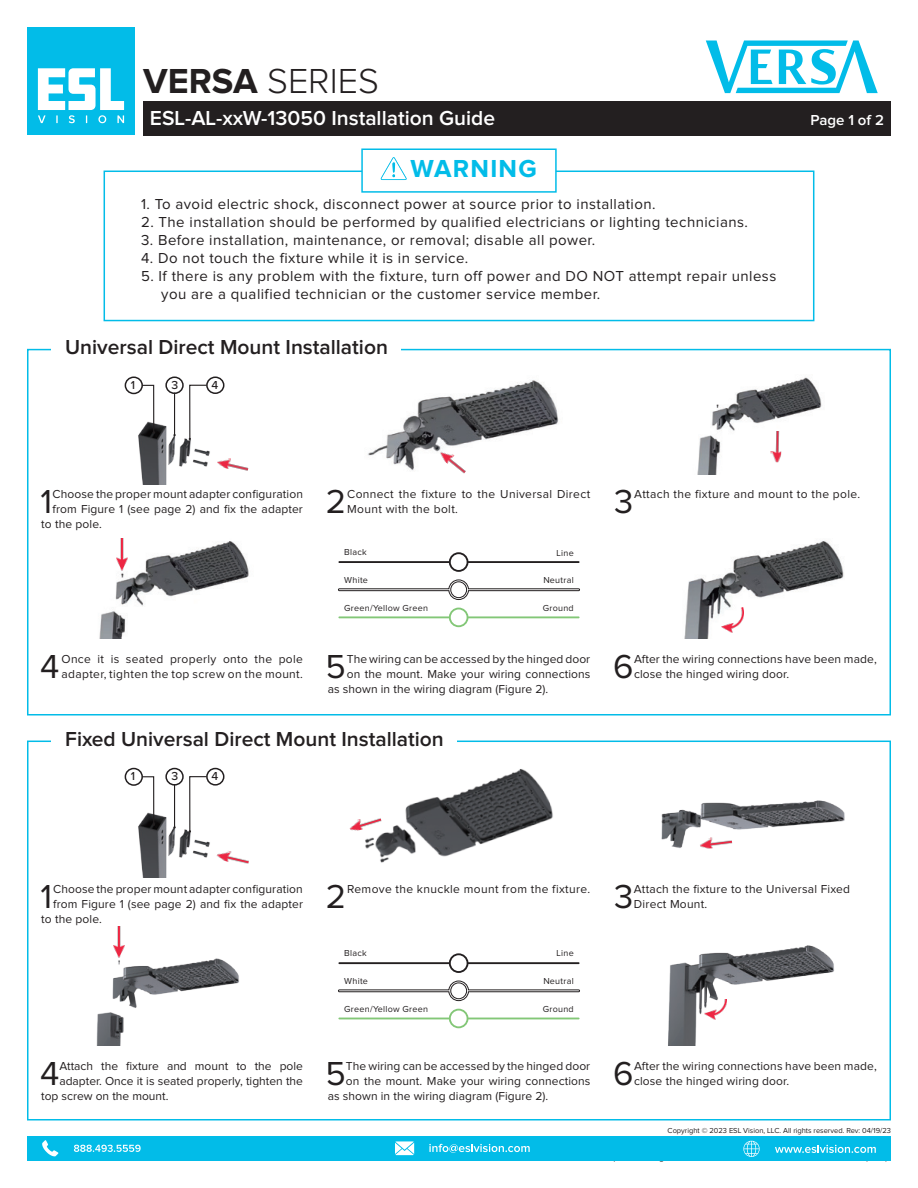
<style>
.page{position:relative;width:918px;height:1188px;background:#fff}
.page>*{position:absolute;margin:0;border:0;box-sizing:border-box;transform-origin:0 0}
.t1{font:300 36px "Proxima Nova";color:#231f20}
.text-body_9pt{font:34.5px "Proxima Nova";color:#231f20}
.t2{font:700 25.5px "Proxima Nova";letter-spacing:.05em;color:#02bce8}
.subhead_left_14pt{font:600 21px "Proxima Nova";color:#231f20}
.t3{font:600 21px "Proxima Nova";color:#fff}
.t4{font:15px/18px "Proxima Nova";letter-spacing:.03em;color:#231f20}
.t5{font:600 15px "Proxima Nova";color:#fff}
.text-body_9pt-2{font:12px/15px "Proxima Nova";letter-spacing:.01em;color:#231f20}
.text-body_9pt-3{font:12px/15px "Proxima Nova";letter-spacing:.03em;color:#231f20}
.caption_8pt{font:500 12px "Proxima Nova";color:#231f20}
.text-body_10pt{font:9px "Proxima Nova";letter-spacing:.03em;color:#231f20}
.t6{font:7.5px "Proxima Nova";color:#231f20}
.s1{font-weight:700}
</style>
<div class="page">
<div style="left:104px;top:171px;width:710px;height:150px;border:2px solid #02bce8"></div>
<div style="left:361px;top:148px;width:196px;height:45px;background:#fff;border:2px solid #02bce8"></div>
<svg style="left:381px;top:157px;width:26px;height:23px"></svg>
<svg style="left:706px;top:41px;width:172px;height:52px"></svg>
<div style="left:27px;top:1136px;width:864px;height:25px;background:#02bce8"></div>
<div style="left:143px;top:101px;width:748px;height:35px;background:#231f20"></div>
<svg style="left:27px;top:27px;width:108px;height:108px"></svg>
<svg style="left:42px;top:1140px;width:16px;height:16px"></svg>
<svg style="left:74px;top:1145px;width:67px;height:7px"></svg>
<svg style="left:395px;top:1141px;width:19px;height:14px"></svg>
<svg style="left:429px;top:1144px;width:101px;height:9px"></svg>
<svg style="left:743px;top:1141px;width:17px;height:16px"></svg>
<svg style="left:775px;top:1145px;width:101px;height:8px"></svg>
<img style="left:138px;top:412px;width:72px;height:73px">
<img style="left:138px;top:802px;width:72px;height:76px">
<img style="left:99px;top:541px;width:150px;height:98px">
<img style="left:96px;top:958px;width:143px;height:87px">
<img style="left:367px;top:380px;width:192px;height:91px">
<img style="left:365px;top:769px;width:188px;height:94px">
<img style="left:697px;top:377px;width:125px;height:97px">
<img style="left:661px;top:800px;width:184px;height:48px">
<img style="left:684px;top:540px;width:160px;height:99px">
<img style="left:668px;top:945px;width:166px;height:100px">
<img style="left:349px;top:813px;width:33px;height:20px">
<img style="left:699px;top:835px;width:33px;height:14px">
<img style="left:217px;top:458px;width:32px;height:13px">
<img style="left:216px;top:851px;width:33px;height:13px">
<img style="left:117px;top:539px;width:10px;height:31px">
<img style="left:114px;top:927px;width:11px;height:31px">
<img style="left:721px;top:608px;width:22px;height:25px">
<img style="left:705px;top:999px;width:22px;height:21px">
<img style="left:438px;top:448px;width:31px;height:26px">
<img style="left:770px;top:431px;width:12px;height:31px">
<svg style="left:338px;top:953px;width:242px;height:20px"></svg>
<svg style="left:338px;top:980px;width:242px;height:21px"></svg>
<svg style="left:338px;top:1009px;width:242px;height:19px"></svg>
<div style="left:344px;top:949px;width:23px;height:8px;background:#fff"></div>
<div style="left:556px;top:949px;width:18px;height:8px;background:#fff"></div>
<div style="left:344px;top:977px;width:28px;height:9px;background:#fff"></div>
<div style="left:543px;top:977px;width:31px;height:7px;background:#fff"></div>
<div style="left:344px;top:1005px;width:98px;height:8px;background:#fff"></div>
<div style="left:543px;top:1005px;width:31px;height:7px;background:#fff"></div>
<svg style="left:338px;top:552px;width:242px;height:20px"></svg>
<svg style="left:338px;top:579px;width:242px;height:21px"></svg>
<svg style="left:338px;top:608px;width:242px;height:19px"></svg>
<div style="left:344px;top:548px;width:23px;height:7px;background:#fff"></div>
<div style="left:556px;top:548px;width:18px;height:8px;background:#fff"></div>
<div style="left:344px;top:576px;width:28px;height:8px;background:#fff"></div>
<div style="left:543px;top:576px;width:31px;height:7px;background:#fff"></div>
<div style="left:344px;top:604px;width:98px;height:8px;background:#fff"></div>
<div style="left:543px;top:604px;width:31px;height:7px;background:#fff"></div>
<div style="left:165px;top:377px;width:19px;height:17px;border:2px solid #231f20;border-radius:50%"></div>
<hr style="left:174px;top:393px;width:1px;height:42px;background:#231f20">
<div style="left:125px;top:377px;width:18px;height:17px;border:2px solid #231f20;border-radius:50%"></div>
<svg style="left:141px;top:384px;width:14px;height:50px"></svg>
<div style="left:206px;top:377px;width:18px;height:17px;border:2px solid #231f20;border-radius:50%"></div>
<svg style="left:189px;top:384px;width:19px;height:56px"></svg>
<div style="left:165px;top:768px;width:19px;height:18px;border:2px solid #231f20;border-radius:50%"></div>
<hr style="left:174px;top:784px;width:1px;height:43px;background:#231f20">
<div style="left:125px;top:768px;width:18px;height:18px;border:2px solid #231f20;border-radius:50%"></div>
<svg style="left:141px;top:776px;width:14px;height:50px"></svg>
<div style="left:206px;top:768px;width:18px;height:18px;border:2px solid #231f20;border-radius:50%"></div>
<svg style="left:189px;top:776px;width:19px;height:57px"></svg>
<h1 class="t1" style="left:143px;top:61px;width:237px"><span class="s1">VERSA</span> SERIES</h1>
<h3 class="t3" style="left:150px;top:106px;width:347px">ESL-AL-xxW-13050 Installation Guide</h3>
<p class="t5" style="left:811px;top:112px;width:75px">Page 1 of 2</p>
<h3 class="t2" style="left:411px;top:154px;width:128px">WARNING</h3>
<p class="t4" style="left:141px;top:195px;width:516px">1. To avoid electric shock, disconnect power at source prior to installation.</p>
<p class="t4" style="left:141px;top:213px;width:608px">2. The installation should be performed by qualified electricians or lighting technicians.</p>
<p class="t4" style="left:141px;top:231px;width:456px">3. Before installation, maintenance, or removal; disable all power.</p>
<p class="t4" style="left:141px;top:249px;width:329px">4. Do not touch the fixture while it is in service.</p>
<p class="t4" style="left:161px;top:267px;width:617px;text-indent:-20px">5. If there is any problem with the fixture, turn off power and DO NOT attempt repair unless you are a qualified technician or the customer service member.</p>
<p class="subhead_left_14pt" style="left:65px;top:335px;width:324px">Universal Direct Mount Installation</p>
<p class="caption_8pt" style="left:131px;top:376px;width:6px">1</p>
<p class="caption_8pt" style="left:171px;top:376px;width:8px">3</p>
<p class="caption_8pt" style="left:212px;top:376px;width:8px">4</p>
<p class="text-body_9pt" style="left:41px;top:483px;width:13px">1</p>
<p class="text-body_9pt-2" style="left:53px;top:487px;width:252px">Choose the proper mount adapter configuration</p>
<p class="text-body_9pt-2" style="left:53px;top:502px;width:252px">from Figure 1 (see page 2) and fix the adapter</p>
<p class="text-body_9pt-2" style="left:41px;top:517px;width:62px">to the pole.</p>
<p class="text-body_9pt" style="left:40px;top:647px;width:21px">4</p>
<p class="text-body_9pt-3" style="left:61px;top:651px;width:243px">Once it is seated properly onto the pole adapter, tighten the top screw on the mount.</p>
<p class="text-body_9pt" style="left:326px;top:483px;width:22px">2</p>
<p class="text-body_9pt-3" style="left:347px;top:487px;width:245px">Connect the fixture to the Universal Direct<br>Mount with the bolt.</p>
<p class="text-body_10pt" style="left:344px;top:547px;width:24px">Black</p>
<p class="text-body_10pt" style="left:556px;top:548px;width:19px">Line</p>
<p class="text-body_10pt" style="left:344px;top:575px;width:25px">White</p>
<p class="text-body_10pt" style="left:543px;top:575px;width:32px">Neutral</p>
<p class="text-body_10pt" style="left:344px;top:603px;width:85px">Green/Yellow Green</p>
<p class="text-body_10pt" style="left:543px;top:603px;width:32px">Ground</p>
<p class="text-body_9pt" style="left:325px;top:647px;width:22px">5</p>
<p class="text-body_9pt-2" style="left:347px;top:651px;width:245px">The wiring can be accessed by the hinged door</p>
<p class="text-body_9pt-2" style="left:347px;top:666px;width:245px">on the mount. Make your wiring connections</p>
<p class="text-body_9pt-2" style="left:328px;top:681px;width:222px">as shown in the wiring diagram (Figure 2).</p>
<p class="subhead_left_14pt" style="left:65px;top:727px;width:380px">Fixed Universal Direct Mount Installation</p>
<p class="caption_8pt" style="left:131px;top:767px;width:6px">1</p>
<p class="caption_8pt" style="left:171px;top:767px;width:8px">3</p>
<p class="caption_8pt" style="left:212px;top:767px;width:8px">4</p>
<p class="text-body_9pt" style="left:614px;top:483px;width:21px">3</p>
<p class="text-body_9pt-3" style="left:634px;top:487px;width:227px">Attach the fixture and mount to the pole.</p>
<p class="text-body_9pt" style="left:613px;top:647px;width:22px">6</p>
<p class="text-body_9pt-2" style="left:634px;top:651px;width:244px">After the wiring connections have been made, close the hinged wiring door.</p>
<p class="text-body_9pt" style="left:41px;top:877px;width:13px">1</p>
<p class="text-body_9pt-2" style="left:53px;top:881px;width:251px">Choose the proper mount adapter configuration</p>
<p class="text-body_9pt-2" style="left:53px;top:896px;width:251px">from Figure 1 (see page 2) and fix the adapter</p>
<p class="text-body_9pt-2" style="left:41px;top:911px;width:62px">to the pole.</p>
<p class="text-body_9pt" style="left:326px;top:877px;width:22px">2</p>
<p class="text-body_9pt-3" style="left:347px;top:881px;width:245px">Remove the knuckle mount from the fixture.</p>
<p class="text-body_9pt" style="left:614px;top:877px;width:21px">3</p>
<p class="text-body_9pt-2" style="left:634px;top:881px;width:218px">Attach the fixture to the Universal Fixed<br>Direct Mount.</p>
<p class="text-body_10pt" style="left:344px;top:948px;width:24px">Black</p>
<p class="text-body_10pt" style="left:556px;top:948px;width:19px">Line</p>
<p class="text-body_10pt" style="left:344px;top:976px;width:25px">White</p>
<p class="text-body_10pt" style="left:543px;top:976px;width:32px">Neutral</p>
<p class="text-body_10pt" style="left:344px;top:1004px;width:85px">Green/Yellow Green</p>
<p class="text-body_10pt" style="left:543px;top:1004px;width:32px">Ground</p>
<p class="text-body_9pt" style="left:40px;top:1054px;width:21px">4</p>
<p class="text-body_9pt-2" style="left:59px;top:1058px;width:245px">Attach the fixture and mount to the pole</p>
<p class="text-body_9pt-2" style="left:59px;top:1073px;width:245px">adapter. Once it is seated properly, tighten the</p>
<p class="text-body_9pt-2" style="left:41px;top:1088px;width:129px">top screw on the mount.</p>
<p class="text-body_9pt" style="left:325px;top:1054px;width:22px">5</p>
<p class="text-body_9pt-2" style="left:346px;top:1058px;width:246px">The wiring can be accessed by the hinged door</p>
<p class="text-body_9pt-2" style="left:346px;top:1073px;width:246px">on the mount. Make your wiring connections</p>
<p class="text-body_9pt-2" style="left:328px;top:1088px;width:222px">as shown in the wiring diagram (Figure 2).</p>
<p class="text-body_9pt" style="left:613px;top:1054px;width:22px">6</p>
<p class="text-body_9pt-2" style="left:634px;top:1058px;width:244px">After the wiring connections have been made, close the hinged wiring door.</p>
<p class="t6" style="left:668px;top:1126px;width:225px">Copyright © 2023 ESL Vision, LLC. All rights reserved. Rev: 04/19/23</p>
</div>
